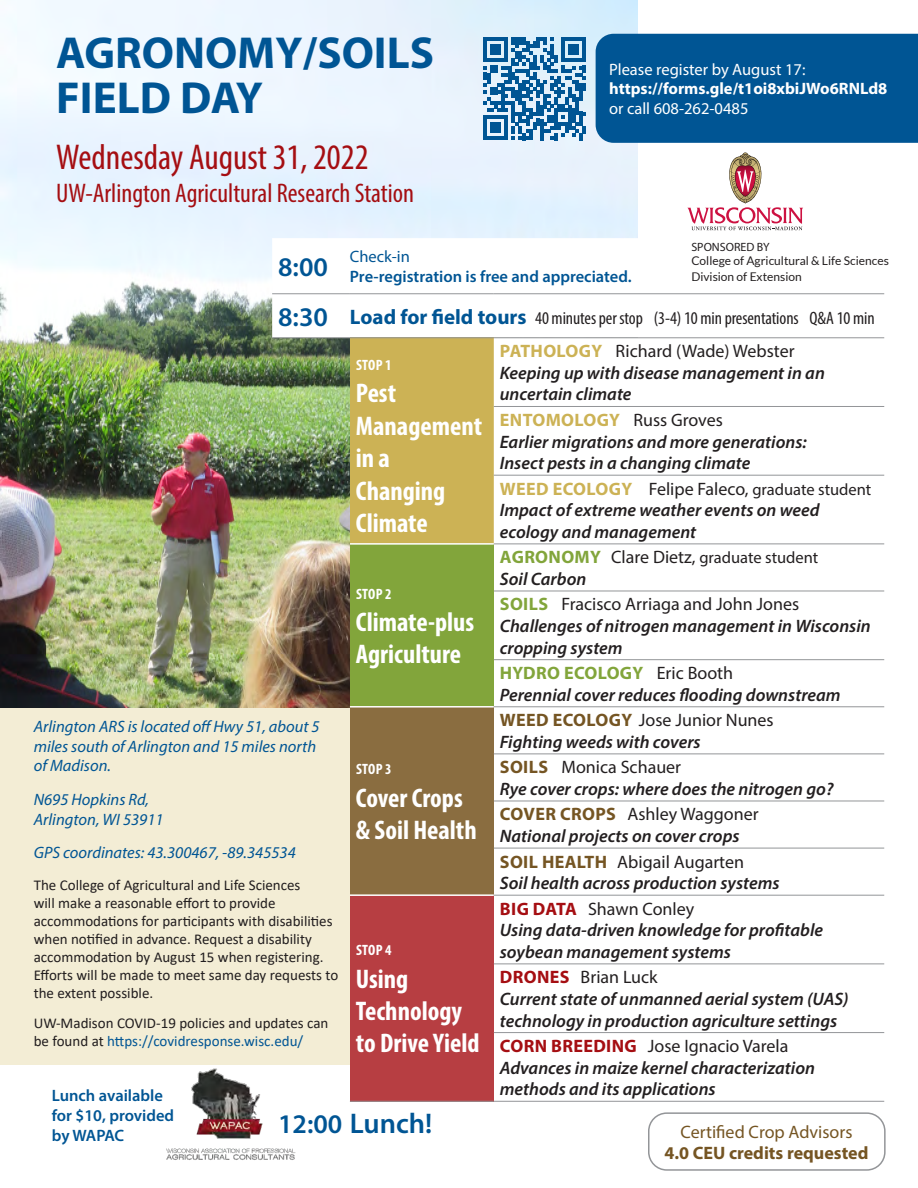
<style>
.page{position:relative;width:918px;height:1188px;background:#fff}
.page>*{position:absolute;margin:0;border:0;box-sizing:border-box;transform-origin:0 0}
.H1_title{font:700 45px/45px "Myriad Pro";color:#005594}
.H3_Section{font:condensed 36px "Myriad Pro";color:#a50e12}
.TableText{font:600 28.5px "Myriad Pro";color:#005594}
.H3_Section-2{font:700 condensed 27px/32.4px "Myriad Pro";color:#fff}
.H3_Section-3{font:condensed 27px "Myriad Pro";color:#a50e12}
.TableText-2{font:600 27px "Myriad Pro";color:#005594}
.P_BodyText_2{font:italic 600 18px/21.6px "Myriad Pro";color:#231f20}
.TableText-3{font:condensed 18px "Myriad Pro";letter-spacing:-.005em;color:#231f20}
.P_BodyText_1{font:700 18px/21.6px "Myriad Pro";color:#755523;text-align:center}
.P_BodyText_1-2{font:italic 16.5px/19.8px "Myriad Pro";color:#005594}
.TableText-4{font:16.5px/19.8px "Myriad Pro";color:#fff}
.P_BodyText_2-2{font:16.5px "Myriad Pro";color:#231f20}
.TableText-5{font:600 16.5px "Myriad Pro";color:#005594}
.H4_ChecklistTitle{font:600 16.5px/19.8px "Myriad Pro";color:#005594}
.TableText-6{font:16.5px "Myriad Pro";color:#005594}
.t1{font:15px/18px "Calibri";color:#211d1e}
.H3_Section-4{font:700 condensed 15px "Myriad Pro";letter-spacing:.02em;color:#fff}
.H4_ChecklistTitle-2{font:12px "Lato";color:#231f20}
.H4_ChecklistTitle-3{font:12px "Myriad Pro";color:#231f20}
.s1{font-weight:700}
.s2{font-weight:700;font-stretch:normal;font-size:21px;color:#005594}
.s3{font-weight:700;font-style:normal;color:#ccb255}
.s4{font-weight:400;font-style:normal}
.s5{font-weight:700;font-size:18px;color:#ccb255}
.s6{font-size:18px}
.s7{color:#005594}
.s8{font-size:27px}
.s9{font-weight:700;font-size:18px;color:#82a53b}
.s10{font-weight:700;font-style:normal;color:#82a53b}
.s11{font-weight:700;font-style:normal;color:#755523}
.s12{font-weight:700;font-style:normal;color:#a50e12}
.s13{font-weight:400}
</style>
<div class="page">
<img style="left:0;top:0;width:637px;height:708px">
<div style="left:0;top:708px;width:746px;height:357px;background:#f3edd5"></div>
<svg style="left:687px;top:153px;width:116px;height:77px"></svg>
<img style="left:272px;top:238px;width:612px;height:888px">
<div style="left:350px;top:338px;width:144px;height:206px;background:#ccb255"></div>
<svg style="left:494px;top:338px;width:390px;height:763px"></svg>
<div style="left:350px;top:544px;width:144px;height:163px;background:#82a53b"></div>
<div style="left:350px;top:707px;width:144px;height:188px;background:#8a6d40"></div>
<div style="left:350px;top:895px;width:144px;height:206px;background:#b73e42"></div>
<hr style="left:494px;top:406px;width:390px;height:1px;background:#939598">
<hr style="left:494px;top:475px;width:390px;height:1px;background:#939598">
<hr style="left:494px;top:544px;width:390px;height:1px;background:#939598">
<hr style="left:494px;top:591px;width:390px;height:1px;background:#939598">
<hr style="left:494px;top:659px;width:390px;height:1px;background:#939598">
<hr style="left:494px;top:706px;width:390px;height:1px;background:#939598">
<hr style="left:494px;top:754px;width:390px;height:1px;background:#939598">
<hr style="left:494px;top:801px;width:390px;height:1px;background:#939598">
<hr style="left:494px;top:848px;width:390px;height:1px;background:#939598">
<hr style="left:494px;top:895px;width:390px;height:1px;background:#939598">
<hr style="left:494px;top:964px;width:390px;height:1px;background:#939598">
<hr style="left:494px;top:1032px;width:390px;height:1px;background:#939598">
<hr style="left:272px;top:293px;width:78px;height:1px;background:#939598">
<hr style="left:350px;top:293px;width:144px;height:1px;background:#939598">
<hr style="left:494px;top:293px;width:390px;height:1px;background:#939598">
<hr style="left:272px;top:337px;width:78px;height:1px;background:#939598">
<hr style="left:494px;top:337px;width:390px;height:1px;background:#939598">
<hr style="left:350px;top:1101px;width:144px;height:1px;background:#939598">
<hr style="left:494px;top:1101px;width:390px;height:1px;background:#939598">
<hr style="left:350px;top:337px;width:144px;height:1px;background:#939598">
<hr style="left:350px;top:543px;width:144px;height:2px;background:#fff">
<hr style="left:350px;top:706px;width:144px;height:2px;background:#fff">
<hr style="left:350px;top:894px;width:144px;height:2px;background:#fff">
<div style="left:649px;top:1113px;width:236px;height:57px;background:#fff;border-radius:18px"></div>
<div style="left:648px;top:1112px;width:238px;height:59px;border:2px solid #939598;border-radius:18px"></div>
<div style="left:596px;top:34px;width:322px;height:109px;background:#005594"></div>
<img style="left:166px;top:1048px;width:133px;height:112px">
<svg style="left:483px;top:37px;width:103px;height:103px;background:#6197c0"></svg>
<p class="H1_title" style="left:56px;top:28px;width:379px">AGRONOMY/SOILS<br>FIELD DAY</p>
<p class="H3_Section" style="left:56px;top:136px;width:314px">Wednesday August 31, 2022</p>
<p class="H3_Section-3" style="left:56px;top:176px;width:359px">UW-Arlington Agricultural Research Station</p>
<p class="TableText-4" style="left:609px;top:59px;width:280px">Please register by August 17: <span class="s1">https://forms.gle/t1oi8xbiJWo6RNLd8 </span>or call 608-262-0485</p>
<p class="TableText-2" style="left:278px;top:250px;width:51px">8:00</p>
<p class="TableText-6" style="left:350px;top:247px;width:62px">Check-in</p>
<p class="TableText-5" style="left:350px;top:266px;width:283px">Pre-registration is free and appreciated.</p>
<p class="H4_ChecklistTitle-3" style="left:691px;top:239px;width:80px">SPONSORED BY</p>
<p class="H4_ChecklistTitle-2" style="left:691px;top:254px;width:199px">College of Agricultural &amp; Life Sciences</p>
<p class="H4_ChecklistTitle-2" style="left:691px;top:270px;width:112px">Division of Extension</p>
<p class="TableText-2" style="left:278px;top:300px;width:51px">8:30</p>
<p class="TableText-3" style="left:350px;top:307px;width:526px"><span class="s2">Load for field tours</span> 40 minutes per stop (3-4) 10 min presentations Q&amp;A 10 min</p>
<p class="H3_Section-4" style="left:356px;top:356px;width:37px">STOP 1</p>
<p class="H3_Section-2" style="left:356px;top:377px;width:128px">Pest<br>Management in a<br>Changing<br>Climate</p>
<p class="P_BodyText_2" style="left:500px;top:340px;width:327px"><span class="s3">PATHOLOGY</span> <span class="s4">Richard (Wade) Webster<br></span>Keeping up with disease management in an uncertain climate</p>
<p class="P_BodyText_2" style="left:500px;top:409px;width:309px"><span class="s3">ENTOMOLOGY</span> <span class="s4">Russ Groves<br></span>Earlier migrations and more generations:<br>Insect pests in a changing climate</p>
<p class="P_BodyText_2-2" style="left:500px;top:479px;width:373px"><span class="s5">WEED ECOLOGY</span> <span class="s6">Felipe Faleco,</span> graduate student</p>
<p class="P_BodyText_2" style="left:500px;top:499px;width:321px">Impact of extreme weather events on weed ecology and management</p>
<p class="H3_Section-4" style="left:356px;top:584px;width:37px">STOP 2</p>
<p class="H3_Section-2" style="left:356px;top:605px;width:120px">Climate-plus<br>Agriculture</p>
<p class="P_BodyText_1-2" style="left:34px;top:716px;width:288px">Arlington ARS is located off Hwy 51, about 5 miles south of Arlington and 15 miles north of Madison.</p>
<p class="P_BodyText_1-2" style="left:34px;top:789px;width:131px">N695 Hopkins Rd,<br>Arlington, WI 53911</p>
<p class="P_BodyText_1-2" style="left:34px;top:842px;width:264px">GPS coordinates: 43.300467, -89.345534</p>
<p class="t1" style="left:34px;top:876px;width:306px">The College of Agricultural and Life Sciences<br>will make a reasonable effort to provide accommodations for participants with disabilities when notified in advance. Request a disability accommodation by August 15 when registering.<br>Efforts will be made to meet same day requests to the extent possible.</p>
<p class="t1" style="left:34px;top:1014px;width:296px">UW-Madison COVID-19 policies and updates can be found at <span class="s7">https://covidresponse.wisc.edu/</span></p>
<p class="H3_Section-4" style="left:356px;top:760px;width:37px">STOP 3</p>
<p class="H3_Section-2" style="left:356px;top:781px;width:122px">Cover Crops &amp; Soil Health</p>
<p class="H3_Section-4" style="left:356px;top:941px;width:37px">STOP 4</p>
<p class="H3_Section-2" style="left:356px;top:962px;width:125px">Using<br>Technology to Drive Yield</p>
<p class="H4_ChecklistTitle" style="left:52px;top:1085px;width:124px">Lunch available for $10, provided by WAPAC</p>
<p class="TableText" style="left:278px;top:1105px;width:156px"><span class="s8">12:00</span> Lunch!</p>
<p class="P_BodyText_2-2" style="left:500px;top:548px;width:320px"><span class="s9">AGRONOMY</span> <span class="s6">Clare Dietz,</span> graduate student</p>
<p class="P_BodyText_2" style="left:500px;top:568px;width:88px">Soil Carbon</p>
<p class="P_BodyText_2" style="left:500px;top:593px;width:373px"><span class="s10">SOILS</span> <span class="s4">Fracisco Arriaga and John Jones<br></span>Challenges of nitrogen management in Wisconsin cropping system</p>
<p class="P_BodyText_2" style="left:500px;top:662px;width:342px"><span class="s10">HYDRO ECOLOGY</span> <span class="s4">Eric Booth<br></span>Perennial cover reduces flooding downstream</p>
<p class="P_BodyText_2" style="left:500px;top:709px;width:275px"><span class="s11">WEED ECOLOGY</span> <span class="s4">Jose Junior Nunes<br></span>Fighting weeds with covers</p>
<p class="P_BodyText_2" style="left:500px;top:756px;width:335px"><span class="s11">SOILS</span> <span class="s4">Monica Schauer<br></span>Rye cover crops: where does the nitrogen go?</p>
<p class="P_BodyText_2" style="left:500px;top:803px;width:260px"><span class="s11">COVER CROPS</span> <span class="s4">Ashley Waggoner<br></span>National projects on cover crops</p>
<p class="P_BodyText_2" style="left:500px;top:850px;width:281px"><span class="s11">SOIL HEALTH</span> <span class="s4">Abigail Augarten<br></span>Soil health across production systems</p>
<p class="P_BodyText_2" style="left:500px;top:897px;width:325px"><span class="s12">BIG DATA</span> <span class="s4">Shawn Conley<br></span>Using data-driven knowledge for profitable soybean management systems</p>
<p class="P_BodyText_2" style="left:500px;top:966px;width:350px"><span class="s12">DRONES</span> <span class="s4">Brian Luck<br></span>Current state of unmanned aerial system (UAS) technology in production agriculture settings</p>
<p class="P_BodyText_2" style="left:500px;top:1035px;width:317px"><span class="s12">CORN BREEDING</span> <span class="s4">Jose Ignacio Varela<br></span>Advances in maize kernel characterization methods and its applications</p>
<p class="P_BodyText_1" style="left:664px;top:1120px;width:206px"><span class="s13">Certified Crop Advisors<br></span>4.0 CEU credits requested</p>
</div>
